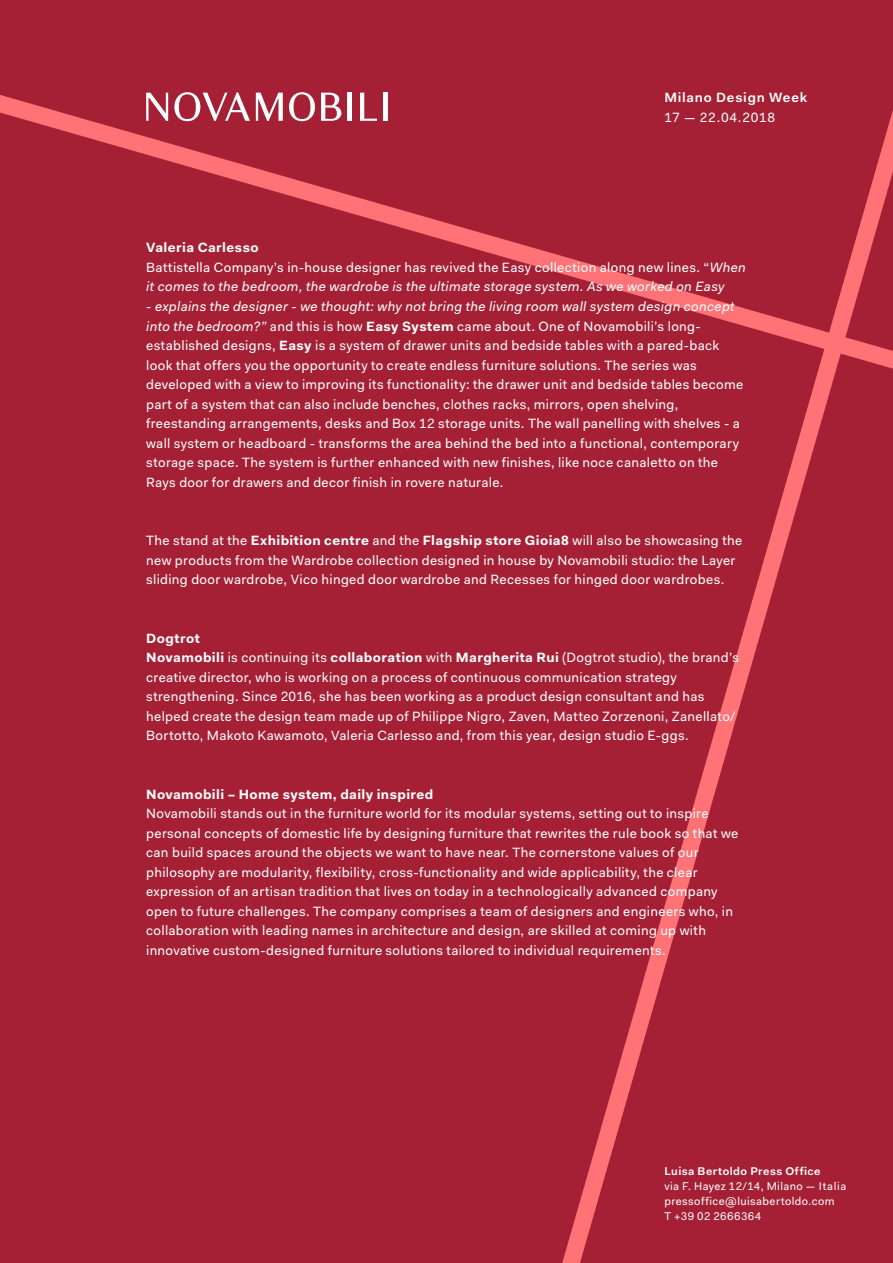
<style>
.page{position:relative;width:893px;height:1263px;background:#a62035}
.page>*{position:absolute;margin:0;border:0;box-sizing:border-box;transform-origin:0 0}
.t1{font:13.5px/19.5px "Fakt";letter-spacing:.03em;color:#fff}
.t2{font:700 13.5px "Fakt";letter-spacing:.03em;color:#fff}
.t3{font:600 13.5px "Fakt";letter-spacing:.06em;color:#fff}
.t4{font:11.25px/15px "Fakt";letter-spacing:.04em;color:#fff}
.t5{font:600 11.25px "Fakt";letter-spacing:.04em;color:#fff}
.s1{font-style:italic}
.s2{font-weight:700}
</style>
<div class="page">
<svg style="left:0;top:92px;width:515px;height:168px"></svg>
<svg style="left:515px;top:110px;width:378px;height:1153px"></svg>
<p class="t3" style="left:664px;top:89px;width:144px">Milano Design Week</p>
<p class="t1" style="left:664px;top:107px;width:112px">17 — 22.04.2018</p>
<p class="t2" style="left:146px;top:240px;width:114px">Valeria Carlesso</p>
<p class="t1" style="left:146px;top:257px;width:601px">Battistella Company’s in-house designer has revived the Easy collection along new lines. “<span class="s1">When it comes to the bedroom, the wardrobe is the ultimate storage system. As we worked on Easy</span></p>
<p class="t1" style="left:146px;top:296px;width:599px"><span class="s1">- explains the designer - we thought: why not bring the living room wall system design concept into the bedroom?”</span> and this is how <span class="s2">Easy System</span> came about. One of Novamobili’s long&shy;established designs, <span class="s2">Easy</span> is a system of drawer units and bedside tables with a pared-back look that offers you the opportunity to create endless furniture solutions. The series was developed with a view to improving its functionality: the drawer unit and bedside tables become part of a system that can also include benches, clothes racks, mirrors, open shelving, freestanding arrangements, desks and Box 12 storage units. The wall panelling with shelves - a wall system or headboard - transforms the area behind the bed into a functional, contemporary storage space. The system is further enhanced with new finishes, like noce canaletto on the Rays door for drawers and decor finish in rovere naturale.</p>
<p class="t1" style="left:146px;top:530px;width:597px">The stand at the <span class="s2">Exhibition centre</span> and the <span class="s2">Flagship store Gioia8</span> will also be showcasing the new products from the Wardrobe collection designed in house by Novamobili studio: the Layer sliding door wardrobe, Vico hinged door wardrobe and Recesses for hinged door wardrobes.</p>
<p class="t2" style="left:146px;top:630px;width:55px">Dogtrot</p>
<p class="t1" style="left:146px;top:647px;width:594px"><span class="s2">Novamobili</span> is continuing its <span class="s2">collaboration</span> with <span class="s2">Margherita Rui</span> (Dogtrot studio), the brand’s creative director, who is working on a process of continuous communication strategy strengthening. Since 2016, she has been working as a product design consultant and has helped create the design team made up of Philippe Nigro, Zaven, Matteo Zorzenoni, Zanellato/ Bortotto, Makoto Kawamoto, Valeria Carlesso and, from this year, design studio E-ggs.</p>
<p class="t2" style="left:146px;top:786px;width:289px">Novamobili – Home system, daily inspired</p>
<p class="t1" style="left:146px;top:803px;width:594px">Novamobili stands out in the furniture world for its modular systems, setting out to inspire personal concepts of domestic life by designing furniture that rewrites the rule book so that we can build spaces around the objects we want to have near. The cornerstone values of our philosophy are modularity, flexibility, cross-functionality and wide applicability, the clear expression of an artisan tradition that lives on today in a technologically advanced company open to future challenges. The company comprises a team of designers and engineers who, in collaboration with leading names in architecture and design, are skilled at coming up with innovative custom-designed furniture solutions tailored to individual requirements.</p>
<p class="t5" style="left:664px;top:1165px;width:158px">Luisa Bertoldo Press Office</p>
<p class="t4" style="left:664px;top:1179px;width:183px">via F. Hayez 12/14, Milano — Italia pressoffice@luisabertoldo.com<br>T +39 02 2666364</p>
</div>
